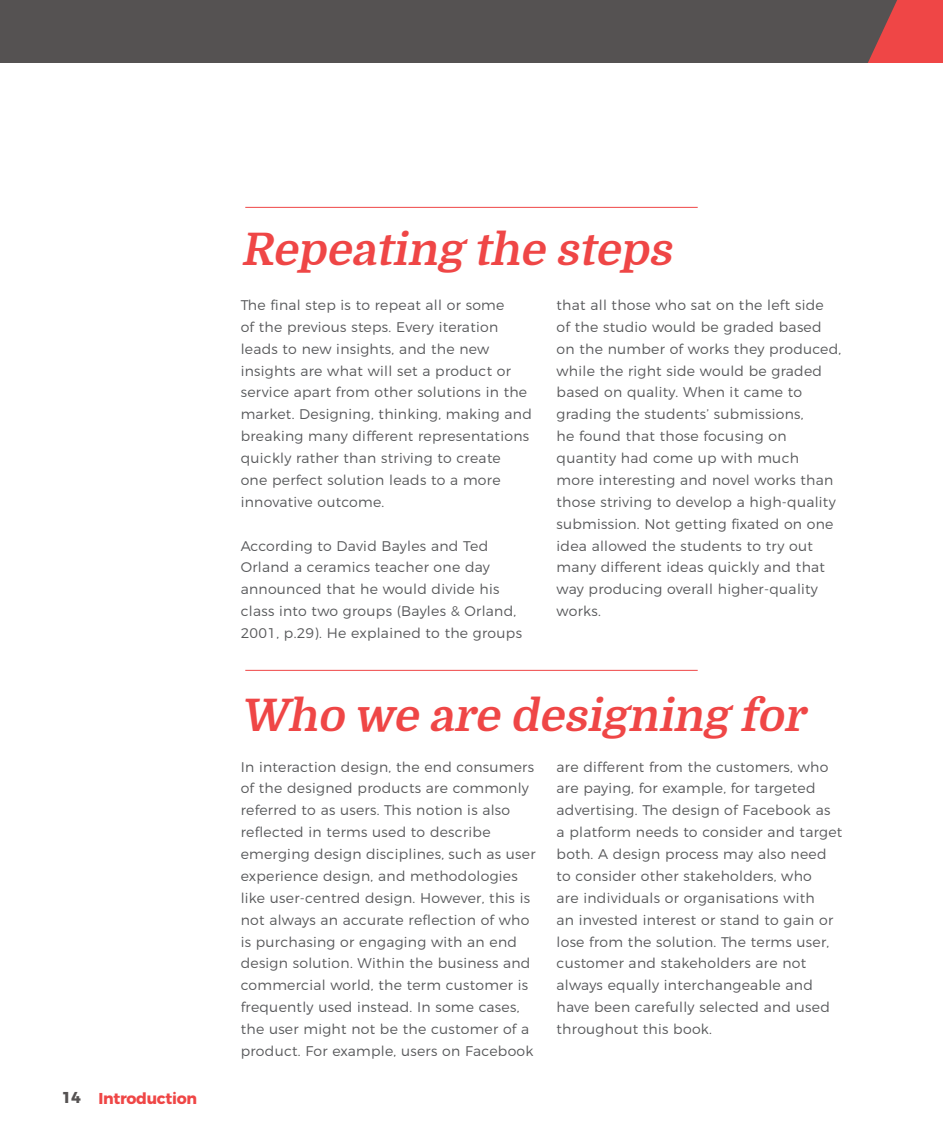
<style>
.page{position:relative;width:943px;height:1141px;background:#fff}
.page>*{position:absolute;margin:0;border:0;box-sizing:border-box;transform-origin:0 0}
.t1{font:italic 700 44.98px "Domine";color:#ef4646}
.t2{font:700 15.75px "Montserrat";letter-spacing:-.02em;color:#ef4646}
.t3{font:300 14px/21.9px "Montserrat";letter-spacing:.02em;color:#57585a}
.s1{color:#555252}
</style>
<div class="page">
<div style="left:0;top:0;width:925px;height:63px;background:#555252"></div>
<hr style="left:245px;top:207px;width:452px;height:1px;background:#ef4646">
<hr style="left:245px;top:670px;width:452px;height:1px;background:#ef4646">
<p class="t2" style="left:62px;top:1086px;width:137px"><span class="s1">14</span> Introduction</p>
<h1 class="t1" style="left:241px;top:224px;width:441px">Repeating the steps</h1>
<p class="t3" style="left:241px;top:293px;width:293px">The final step is to repeat all or some<br>of the previous steps. Every iteration leads to new insights, and the new insights are what will set a product or service apart from other solutions in the market. Designing, thinking, making and breaking many different representations quickly rather than striving to create<br>one perfect solution leads to a more innovative outcome.</p>
<p class="t3" style="left:241px;top:533px;width:283px">According to David Bayles and Ted Orland a ceramics teacher one day announced that he would divide his class into two groups (Bayles &amp; Orland, 2001, p.29). He explained to the groups</p>
<p class="t3" style="left:556px;top:293px;width:286px">that all those who sat on the left side<br>of the studio would be graded based on the number of works they produced, while the right side would be graded based on quality. When it came to grading the students’ submissions,<br>he found that those focusing on quantity had come up with much<br>more interesting and novel works than those striving to develop a high-quality submission. Not getting fixated on one idea allowed the students to try out many different ideas quickly and that way producing overall higher-quality works.</p>
<h1 class="t1" style="left:241px;top:691px;width:574px">Who we are designing for</h1>
<p class="t3" style="left:241px;top:754px;width:296px">In interaction design, the end consumers of the designed products are commonly referred to as users. This notion is also reflected in terms used to describe emerging design disciplines, such as user experience design, and methodologies like user-centred design. However, this is not always an accurate reflection of who is purchasing or engaging with an end design solution. Within the business and commercial world, the term customer is frequently used instead. In some cases, the user might not be the customer of a product. For example, users on Facebook</p>
<p class="t3" style="left:556px;top:754px;width:287px">are different from the customers, who are paying, for example, for targeted advertising. The design of Facebook as<br>a platform needs to consider and target both. A design process may also need to consider other stakeholders, who<br>are individuals or organisations with<br>an invested interest or stand to gain or lose from the solution. The terms user, customer and stakeholders are not always equally interchangeable and have been carefully selected and used throughout this book.</p>
</div>
